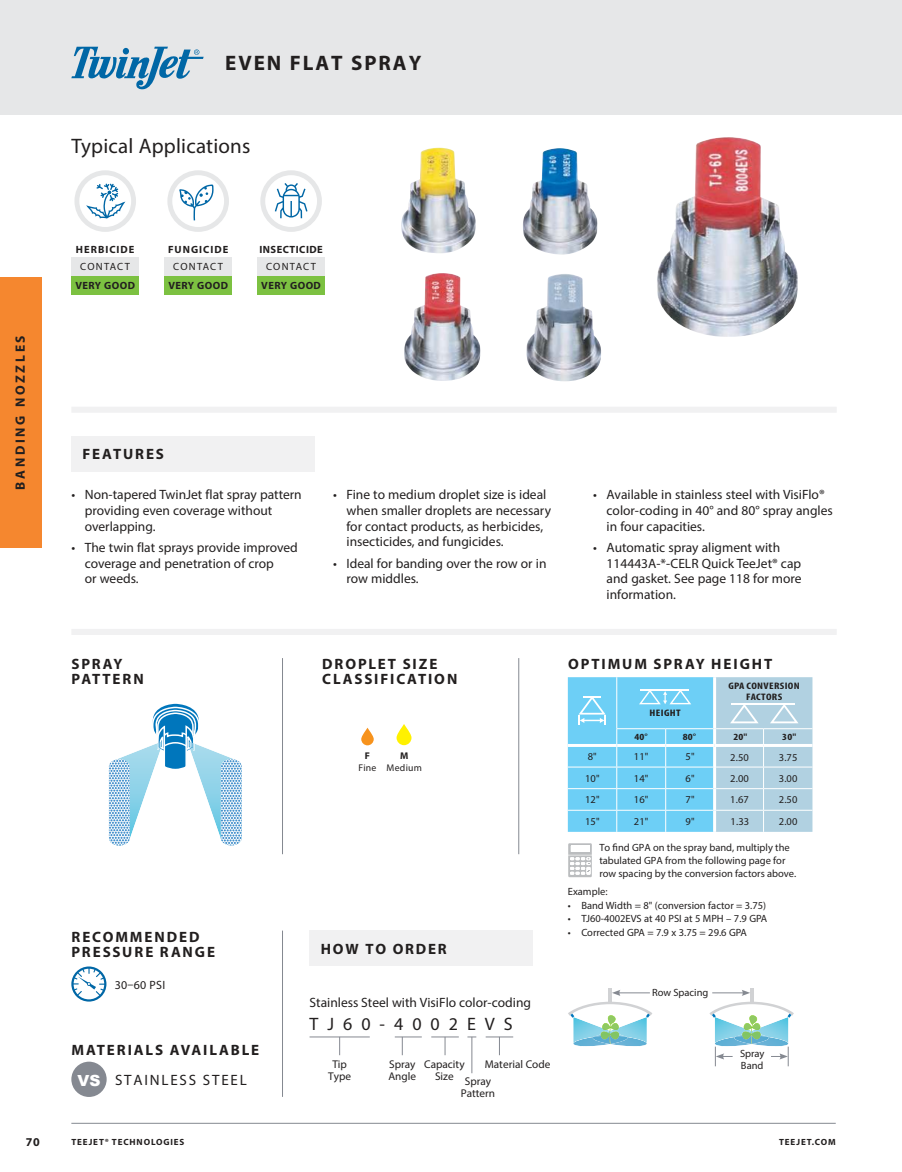
<style>
.page{position:relative;width:902px;height:1172px;background:#fff}
.page>*{position:absolute;margin:0;border:0;box-sizing:border-box;transform-origin:0 0}
.t1{font:21px "Myriad Pro";letter-spacing:.01em;color:#221f1f}
.t2{font:700 21px "Myriad Pro";letter-spacing:.095em;color:#221f1f}
.t3{font:18px "Myriad Pro";letter-spacing:.5em;color:#221f1f}
.t4{font:700 15px/15px "Myriad Pro";letter-spacing:.125em;color:#221f1f}
.t5{font:13.5px/15.8px "Myriad Pro";color:#221f1f}
.t6{font:700 13.5px "Myriad Pro";letter-spacing:.2em;color:#221f1f}
.t7{font:12px "Myriad Pro";letter-spacing:.02em;color:#221f1f}
.t8{font:700 12px "Myriad Pro";color:#221f1f}
.t9{font:11.25px/12px "Myriad Pro";color:#221f1f;text-align:center}
.t10{font:10.5px/12.8px "Myriad Pro";color:#221f1f}
.t11{font:700 10.5px "Myriad Pro";letter-spacing:.045em;color:#221f1f}
.t12{font:10.5px "Myriad Pro";letter-spacing:.115em;color:#221f1f}
.t13{font:700 10.5px "Myriad Pro";letter-spacing:.095em;color:#221f1f}
.t14{font:9.75px "Myriad Pro";letter-spacing:.025em;color:#221f1f}
.t15{font:700 9.75px "Myriad Pro";color:#221f1f}
.t16{font:700 condensed 9.45px/10.5px "Myriad Pro";letter-spacing:.03em;color:#221f1f;text-align:center;scale:1.22 1}
.t17{font:700 9px "Myriad Pro";letter-spacing:.095em;color:#221f1f}
.s1{font-family:"Arial";font-weight:900;font-size:15.3px;color:#fff}
.s2{font-weight:400}
</style>
<div class="page">
<div style="left:0;top:278px;width:41px;height:270px;background:#f5872f"></div>
<hr style="left:71px;top:1123px;width:765px;height:1px;background:#858991">
<div style="left:0;top:0;width:902px;height:115px;background:#e6e7e8"></div>
<svg style="left:71px;top:47px;width:133px;height:43px"></svg>
<img style="left:401px;top:148px;width:75px;height:105px">
<img style="left:523px;top:148px;width:75px;height:107px">
<img style="left:404px;top:273px;width:77px;height:108px">
<img style="left:526px;top:274px;width:75px;height:107px">
<svg style="left:260px;top:170px;width:62px;height:62px"></svg>
<div style="left:257px;top:257px;width:68px;height:19px;background:#e6e7e8"></div>
<div style="left:257px;top:276px;width:68px;height:19px;background:#7cc141"></div>
<svg style="left:167px;top:170px;width:62px;height:62px"></svg>
<div style="left:164px;top:257px;width:68px;height:19px;background:#e6e7e8"></div>
<div style="left:164px;top:276px;width:68px;height:19px;background:#7cc141"></div>
<svg style="left:74px;top:170px;width:62px;height:62px"></svg>
<div style="left:71px;top:257px;width:68px;height:19px;background:#e6e7e8"></div>
<div style="left:71px;top:276px;width:68px;height:19px;background:#7cc141"></div>
<div style="left:71px;top:407px;width:766px;height:6px;background:#f1f1f2"></div>
<div style="left:71px;top:629px;width:766px;height:6px;background:#f1f1f2"></div>
<div style="left:71px;top:436px;width:244px;height:36px;background:#f1f1f2"></div>
<hr style="left:518px;top:658px;width:1px;height:196px;background:#858991">
<hr style="left:282px;top:658px;width:1px;height:196px;background:#858991">
<hr style="left:282px;top:931px;width:1px;height:166px;background:#858991">
<svg style="left:109px;top:704px;width:133px;height:142px"></svg>
<svg style="left:397px;top:724px;width:15px;height:21px"></svg>
<svg style="left:361px;top:728px;width:13px;height:17px"></svg>
<hr style="left:310px;top:1037px;width:60px;height:1px;background:#858991">
<svg style="left:339px;top:1038px;width:1px;height:17px"></svg>
<svg style="left:395px;top:1037px;width:27px;height:18px"></svg>
<svg style="left:431px;top:1037px;width:28px;height:18px"></svg>
<svg style="left:486px;top:1037px;width:27px;height:18px"></svg>
<div style="left:310px;top:931px;width:223px;height:35px;background:#f1f1f2"></div>
<hr style="left:472px;top:1037px;width:1px;height:36px;background:#858991">
<img style="left:657px;top:137px;width:141px;height:200px">
<div style="left:71px;top:1062px;width:36px;height:35px;background:#858991;border-radius:50%"></div>
<svg style="left:71px;top:966px;width:35px;height:36px"></svg>
<hr style="left:609px;top:988px;width:3px;height:14px;background:#d1d2d4">
<svg style="left:568px;top:1002px;width:84px;height:44px"></svg>
<hr style="left:750px;top:988px;width:4px;height:14px;background:#d1d2d4">
<hr style="left:618px;top:992px;width:32px;height:1px;background:#858991">
<svg style="left:612px;top:990px;width:8px;height:6px"></svg>
<hr style="left:712px;top:992px;width:32px;height:1px;background:#858991">
<svg style="left:742px;top:990px;width:8px;height:6px"></svg>
<svg style="left:709px;top:1002px;width:85px;height:64px"></svg>
<svg style="left:568px;top:677px;width:244px;height:155px"></svg>
<svg style="left:568px;top:843px;width:24px;height:34px"></svg>
<h1 class="t2" style="left:225px;top:51px;width:198px">EVEN FLAT SPRAY</h1>
<p class="t6" style="left:12px;top:490px;width:156px;rotate:-90deg">BANDING NOZZLES</p>
<h1 class="t1" style="left:71px;top:138px;width:181px">Typical Applications</h1>
<p class="t13" style="left:76px;top:243px;width:60px">HERBICIDE</p>
<p class="t12" style="left:80px;top:263px;width:51px">CONTACT</p>
<p class="t11" style="left:75px;top:279px;width:61px">VERY GOOD</p>
<p class="t13" style="left:168px;top:243px;width:62px">FUNGICIDE</p>
<p class="t12" style="left:173px;top:263px;width:51px">CONTACT</p>
<p class="t11" style="left:168px;top:279px;width:61px">VERY GOOD</p>
<p class="t11" style="left:259px;top:243px;width:65px">INSECTICIDE</p>
<p class="t12" style="left:266px;top:263px;width:51px">CONTACT</p>
<p class="t11" style="left:261px;top:279px;width:61px">VERY GOOD</p>
<p class="t4" style="left:83px;top:447px;width:83px">FEATURES</p>
<p class="t5" style="left:85px;top:488px;width:218px;text-indent:-14px">• Non-tapered TwinJet flat spray pattern providing even coverage without overlapping.</p>
<p class="t5" style="left:85px;top:541px;width:214px;text-indent:-14px">• The twin flat sprays provide improved coverage and penetration of crop<br>or weeds.</p>
<p class="t5" style="left:347px;top:488px;width:206px;text-indent:-14px">• Fine to medium droplet size is ideal when smaller droplets are necessary for contact products, as herbicides, insecticides, and fungicides.</p>
<p class="t5" style="left:347px;top:556px;width:201px;text-indent:-14px">• Ideal for banding over the row or in row middles.</p>
<p class="t5" style="left:607px;top:488px;width:228px;text-indent:-14px">• Available in stainless steel with VisiFlo® color-coding in 40° and 80° spray angles in four capacities.</p>
<p class="t5" style="left:607px;top:541px;width:197px;text-indent:-14px">• Automatic spray aligment with<br>114443A-*-CELR Quick TeeJet® cap and gasket. See page 118 for more information.</p>
<p class="t4" style="left:72px;top:657px;width:74px">SPRAY<br>PATTERN</p>
<p class="t4" style="left:322px;top:657px;width:137px">DROPLET SIZE<br>CLASSIFICATION</p>
<p class="t4" style="left:72px;top:929px;width:145px">RECOMMENDED<br>PRESSURE RANGE</p>
<p class="t15" style="left:365px;top:749px;width:7px">F</p>
<p class="t14" style="left:359px;top:764px;width:19px">Fine</p>
<p class="t15" style="left:400px;top:749px;width:10px">M</p>
<p class="t14" style="left:387px;top:764px;width:37px">Medium</p>
<p class="t4" style="left:321px;top:941px;width:128px">HOW TO ORDER</p>
<p class="t4" style="left:568px;top:657px;width:206px">OPTIMUM SPRAY HEIGHT</p>
<p class="t16" style="left:650px;top:708px;width:27px">HEIGHT</p>
<p class="t16" style="left:635px;top:732px;width:12px">40°</p>
<p class="t16" style="left:683px;top:732px;width:12px">80°</p>
<p class="t10" style="left:588px;top:751px;width:11px">8"</p>
<p class="t10" style="left:634px;top:751px;width:16px">11"</p>
<p class="t10" style="left:686px;top:751px;width:11px">5"</p>
<p class="t10" style="left:585px;top:773px;width:16px">10"</p>
<p class="t10" style="left:634px;top:773px;width:16px">14"</p>
<p class="t10" style="left:686px;top:773px;width:11px">6"</p>
<p class="t10" style="left:585px;top:794px;width:16px">12"</p>
<p class="t10" style="left:634px;top:794px;width:16px">16"</p>
<p class="t10" style="left:686px;top:794px;width:11px">7"</p>
<p class="t10" style="left:585px;top:816px;width:16px">15"</p>
<p class="t10" style="left:634px;top:816px;width:16px">21"</p>
<p class="t10" style="left:686px;top:816px;width:11px">9"</p>
<p class="t16" style="left:729px;top:681px;width:60px">GPA CONVERSION<br>FACTORS</p>
<p class="t16" style="left:733px;top:732px;width:13px">20"</p>
<p class="t16" style="left:782px;top:732px;width:13px">30"</p>
<p class="t10" style="left:730px;top:752px;width:20px">2.50</p>
<p class="t10" style="left:779px;top:752px;width:20px">3.75</p>
<p class="t10" style="left:730px;top:773px;width:20px">2.00</p>
<p class="t10" style="left:779px;top:773px;width:20px">3.00</p>
<p class="t10" style="left:730px;top:794px;width:20px">1.67</p>
<p class="t10" style="left:779px;top:790px;width:20px;line-height:21.8px">2.50<br>2.00</p>
<p class="t10" style="left:731px;top:816px;width:20px">1.33</p>
<p class="t10" style="left:599px;top:842px;width:199px">To find GPA on the spray band, multiply the tabulated GPA from the following page for row spacing by the conversion factors above.</p>
<p class="t10" style="left:568px;top:886px;width:41px">Example:</p>
<p class="t10" style="left:568px;top:900px;width:200px">• Band Width = 8" (conversion factor = 3.75)</p>
<p class="t10" style="left:568px;top:913px;width:201px">• TJ60-4002EVS at 40 PSI at 5 MPH – 7.9 GPA</p>
<p class="t10" style="left:568px;top:927px;width:181px">• Corrected GPA = 7.9 x 3.75 = 29.6 GPA</p>
<p class="t7" style="left:115px;top:981px;width:52px">30–60 PSI</p>
<p class="t10" style="left:652px;top:987px;width:58px">Row Spacing</p>
<p class="t5" style="left:310px;top:996px;width:223px">Stainless Steel with VisiFlo color-coding</p>
<h2 class="t3" style="left:310px;top:1017px;width:205px">TJ60-4002EVS</h2>
<p class="t9" style="left:328px;top:1059px;width:24px">Tip<br>Type</p>
<p class="t9" style="left:424px;top:1059px;width:42px">Capacity<br>Size</p>
<p class="t4" style="left:72px;top:1035px;width:189px;line-height:30.2px;text-align:center">MATERIALS AVAILABLE<br><span class="s1">VS</span> <span class="s2">STAINLESS STEEL</span></p>
<p class="t10" style="left:740px;top:1048px;width:26px;line-height:12px">Spray<br>Band</p>
<p class="t9" style="left:389px;top:1059px;width:28px">Spray</p>
<p class="t9" style="left:485px;top:1059px;width:67px">Material Code</p>
<p class="t9" style="left:388px;top:1071px;width:29px">Angle</p>
<p class="t9" style="left:461px;top:1077px;width:36px">Spray<br>Pattern</p>
<p class="t8" style="left:26px;top:1134px;width:16px">70</p>
<p class="t17" style="left:71px;top:1137px;width:114px">TEEJET® TECHNOLOGIES</p>
<p class="t17" style="left:779px;top:1137px;width:58px">TEEJET.COM</p>
</div>
